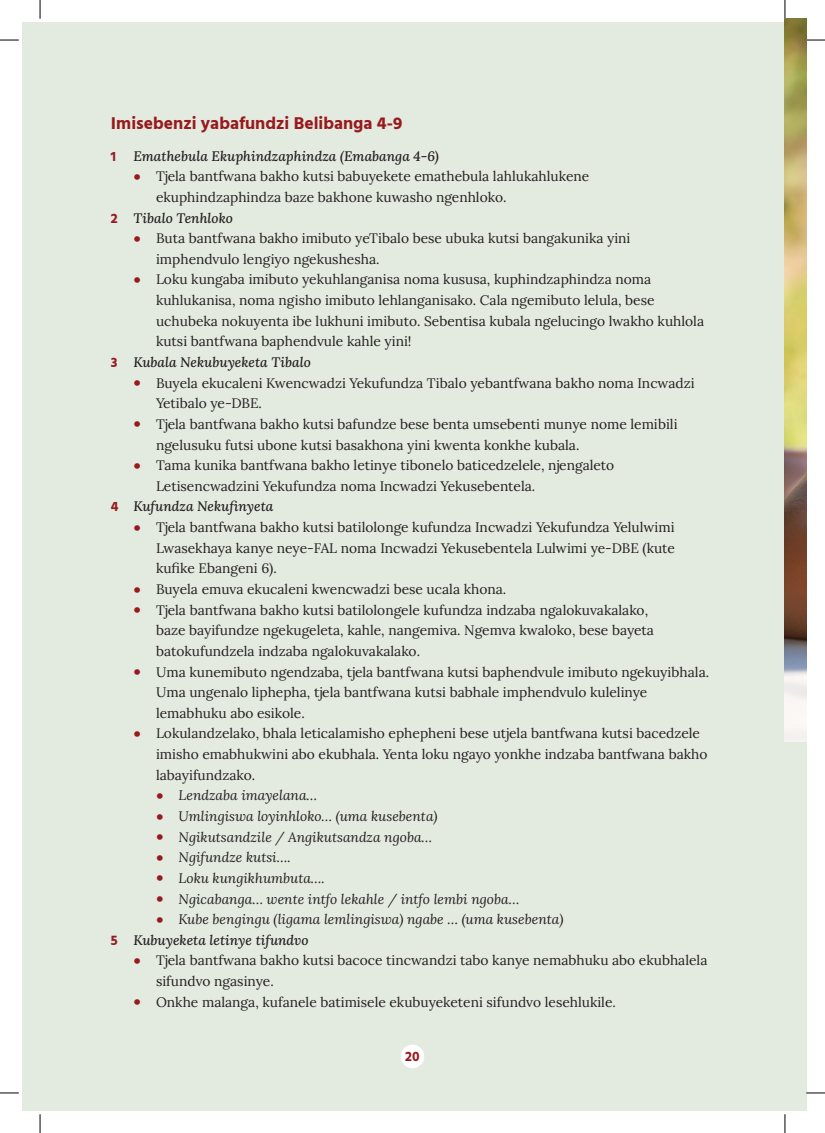
<style>
.page{position:relative;width:825px;height:1133px;background:#fff}
.page>*{position:absolute;margin:0;border:0;box-sizing:border-box;transform-origin:0 0}
.t1{font:700 17.5px "Hind";color:#971a1d}
.t2{font:13.75px/20.6px "Lora";color:#231f20}
.t3{font:italic 13.75px/20.6px "Lora";color:#231f20}
.t4{font:italic 500 13.75px "Lora";color:#231f20}
.t5{font:700 13.75px "Hind";color:#971a1d}
.s1{font-size:18.75px;color:#971a1d}
.s2{font-family:"Hind";font-weight:700;font-style:normal;color:#971a1d}
.s3{font-style:normal;font-size:18.75px;color:#971a1d}
.s4{font-weight:500}
</style>
<div class="page">
<div style="left:22px;top:22px;width:762px;height:1088px;background:#e3eae0"></div>
<div style="left:784px;top:22px;width:21px;height:1088px;background:#e3eae0"></div>
<img style="left:784px;top:19px;width:21px;height:722px">
<div style="left:400px;top:1044px;width:24px;height:24px;background:#fff;border-radius:50%"></div>
<svg style="left:0;top:39px;width:19px;height:2px"></svg>
<svg style="left:805px;top:39px;width:19px;height:2px"></svg>
<svg style="left:0;top:1092px;width:19px;height:1px"></svg>
<svg style="left:805px;top:1092px;width:19px;height:1px"></svg>
<svg style="left:39px;top:0;width:2px;height:19px"></svg>
<svg style="left:39px;top:1114px;width:2px;height:18px"></svg>
<svg style="left:784px;top:0;width:1px;height:19px"></svg>
<svg style="left:784px;top:1114px;width:1px;height:18px"></svg>
<p class="t1" style="left:111px;top:113px;width:293px">Imisebenzi yabafundzi Belibanga 4-9</p>
<p class="t5" style="left:111px;top:148px;width:7px">1</p>
<p class="t4" style="left:133px;top:146px;width:307px">Emathebula Ekuphindzaphindza (Emabanga 4-6)</p>
<p class="t2" style="left:133px;top:165px;width:457px"><span class="s1">•</span> Tjela bantfwana bakho kutsi babuyekete emathebula lahlukahlukene</p>
<p class="t2" style="left:156px;top:186px;width:352px">ekuphindzaphindza baze bakhone kuwasho ngenhloko.</p>
<p class="t4" style="left:111px;top:208px;width:123px"><span class="s2">2</span> Tibalo Tenhloko</p>
<p class="t2" style="left:156px;top:227px;width:475px;text-indent:-22px"><span class="s1">•</span> Buta bantfwana bakho imibuto yeTibalo bese ubuka kutsi bangakunika yini imphendvulo lengiyo ngekushesha.</p>
<p class="t2" style="left:133px;top:268px;width:519px"><span class="s1">•</span> Loku kungaba imibuto yekuhlanganisa noma kususa, kuphindzaphindza noma</p>
<p class="t2" style="left:156px;top:289px;width:499px">kuhlukanisa, noma ngisho imibuto lehlanganisako. Cala ngemibuto lelula, bese</p>
<p class="t2" style="left:156px;top:309px;width:549px">uchubeka nokuyenta ibe lukhuni imibuto. Sebentisa kubala ngelucingo lwakho kuhlola</p>
<p class="t2" style="left:156px;top:330px;width:257px">kutsi bantfwana baphendvule kahle yini!</p>
<p class="t4" style="left:111px;top:352px;width:201px"><span class="s2">3</span> Kubala Nekubuyeketa Tibalo</p>
<p class="t2" style="left:156px;top:371px;width:540px;text-indent:-22px"><span class="s1">•</span> Buyela ekucaleni Kwencwadzi Yekufundza Tibalo yebantfwana bakho noma Incwadzi<br>Yetibalo ye-DBE.</p>
<p class="t2" style="left:156px;top:413px;width:522px;text-indent:-22px"><span class="s1">•</span> Tjela bantfwana bakho kutsi bafundze bese benta umsebenti munye nome lemibili ngelusuku futsi ubone kutsi basakhona yini kwenta konkhe kubala.</p>
<p class="t2" style="left:133px;top:454px;width:482px"><span class="s1">•</span> Tama kunika bantfwana bakho letinye tibonelo baticedzelele, njengaleto</p>
<p class="t2" style="left:156px;top:474px;width:380px">Letisencwadzini Yekufundza noma Incwadzi Yekusebentela.</p>
<p class="t4" style="left:111px;top:497px;width:164px"><span class="s2">4</span> Kufundza Nekufinyeta</p>
<p class="t2" style="left:156px;top:516px;width:520px;text-align:justify;text-indent:-22px"><span class="s1">•</span> Tjela bantfwana bakho kutsi batilolonge kufundza Incwadzi Yekufundza Yelulwimi Lwasekhaya kanye neye-FAL noma Incwadzi Yekusebentela Lulwimi ye-DBE (kute kufike Ebangeni 6).</p>
<p class="t2" style="left:133px;top:578px;width:374px"><span class="s1">•</span> Buyela emuva ekucaleni kwencwadzi bese ucala khona.</p>
<p class="t2" style="left:156px;top:598px;width:499px;text-indent:-22px"><span class="s1">•</span> Tjela bantfwana bakho kutsi batilolongele kufundza indzaba ngalokuvakalako, baze bayifundze ngekugeleta, kahle, nangemiva. Ngemva kwaloko, bese bayeta batokufundzela indzaba ngalokuvakalako.</p>
<p class="t2" style="left:156px;top:660px;width:554px;text-indent:-22px"><span class="s1">•</span> Uma kunemibuto ngendzaba, tjela bantfwana kutsi baphendvule imibuto ngekuyibhala.<br>Uma ungenalo liphepha, tjela bantfwana kutsi babhale imphendvulo kulelinye lemabhuku abo esikole.</p>
<p class="t2" style="left:156px;top:722px;width:552px;text-indent:-22px"><span class="s1">•</span> Lokulandzelako, bhala leticalamisho ephepheni bese utjela bantfwana kutsi bacedzele imisho emabhukwini abo ekubhala. Yenta loku ngayo yonkhe indzaba bantfwana bakho labayifundzako.</p>
<p class="t3" style="left:156px;top:784px;width:162px"><span class="s3">•</span> Lendzaba imayelana…</p>
<p class="t3" style="left:156px;top:805px;width:283px"><span class="s3">•</span> Umlingiswa loyinhloko… (uma kusebenta)</p>
<p class="t3" style="left:156px;top:826px;width:277px"><span class="s3">•</span> Ngikutsandzile / Angikutsandza ngoba…</p>
<p class="t3" style="left:156px;top:846px;width:136px"><span class="s3">•</span> Ngifundze kutsi….</p>
<p class="t3" style="left:156px;top:867px;width:170px"><span class="s3">•</span> Loku kungikhumbuta….</p>
<p class="t3" style="left:156px;top:888px;width:364px"><span class="s3">•</span> Ngicabanga… wente intfo lekahle / intfo lembi ngoba…</p>
<p class="t3" style="left:111px;top:908px;width:453px;text-indent:45px"><span class="s3">•</span> Kube bengingu (ligama lemlingiswa) ngabe … (uma kusebenta)<br><span class="s2">5</span> <span class="s4">Kubuyeketa letinye tifundvo</span></p>
<p class="t2" style="left:156px;top:949px;width:552px;text-indent:-22px"><span class="s1">•</span> Tjela bantfwana bakho kutsi bacoce tincwandzi tabo kanye nemabhuku abo ekubhalela sifundvo ngasinye.</p>
<p class="t2" style="left:133px;top:990px;width:483px"><span class="s1">•</span> Onkhe malanga, kufanele batimisele ekubuyeketeni sifundvo lesehlukile.</p>
<p class="t5" style="left:405px;top:1047px;width:16px">20</p>
</div>
